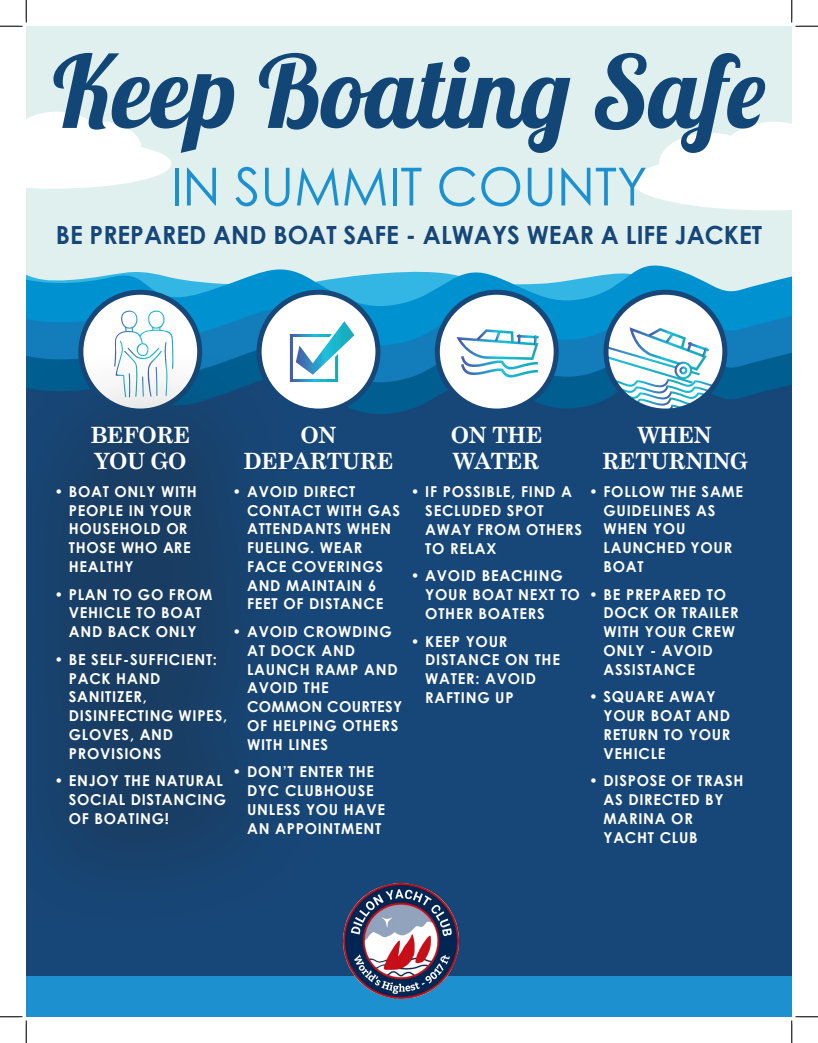
<style>
.page{position:relative;width:818px;height:1043px;background:#fff}
.page>*{position:absolute;margin:0;border:0;box-sizing:border-box;transform-origin:0 0}
.t1{font:100px "Lobster 1.4";color:#114676}
.t2{font:52.5px "Century Gothic";color:#1d90d0}
.t3{font:700 25px "Century Gothic";color:#174778}
.t4{font:700 22.5px/26.2px "Century Schoolbook";letter-spacing:-.03em;color:#fff}
.t5{font:700 15px/18.8px "Century Gothic";letter-spacing:.05em;color:#fff}
</style>
<div class="page">
<div style="left:26px;top:26px;width:765px;height:489px;background:#e0f0ef"></div>
<div style="left:26px;top:430px;width:765px;height:586px;background:#174778"></div>
<svg style="left:26px;top:112px;width:145px;height:77px"></svg>
<svg style="left:632px;top:122px;width:159px;height:88px"></svg>
<svg style="left:26px;top:265px;width:765px;height:31px"></svg>
<svg style="left:26px;top:296px;width:765px;height:37px;background:#068bc9"></svg>
<svg style="left:377px;top:333px;width:414px;height:32px;background:#0e7db9"></svg>
<svg style="left:334px;top:365px;width:457px;height:65px;background:#0e5284"></svg>
<div style="left:26px;top:976px;width:765px;height:40px;background:#1d90d0"></div>
<svg style="left:81px;top:292px;width:119px;height:119px;background:#d1dae4"></svg>
<svg style="left:114px;top:310px;width:60px;height:23px"></svg>
<div style="left:259px;top:292px;width:119px;height:119px;background:#fff;border-radius:50%"></div>
<svg style="left:259px;top:311px;width:4px;height:22px"></svg>
<svg style="left:334px;top:321px;width:20px;height:61px"></svg>
<div style="left:256px;top:290px;width:124px;height:123px;border:5px solid #174778;border-radius:50%"></div>
<div style="left:437px;top:292px;width:119px;height:119px;background:#fff;border-radius:50%"></div>
<svg style="left:459px;top:292px;width:20px;height:2px"></svg>
<svg style="left:514px;top:292px;width:17px;height:1px"></svg>
<svg style="left:456px;top:329px;width:82px;height:49px"></svg>
<div style="left:435px;top:290px;width:123px;height:123px;border:5px solid #174778;border-radius:50%"></div>
<div style="left:606px;top:292px;width:118px;height:119px;background:#fff;border-radius:50%"></div>
<svg style="left:606px;top:327px;width:108px;height:85px"></svg>
<div style="left:603px;top:290px;width:124px;height:123px;border:5px solid #174778;border-radius:50%"></div>
<div style="left:26px;top:333px;width:308px;height:611px;background:#231f20;opacity:.25"></div>
<svg style="left:0;top:0;width:27px;height:27px"></svg>
<svg style="left:0;top:1016px;width:27px;height:26px"></svg>
<svg style="left:791px;top:0;width:27px;height:27px"></svg>
<svg style="left:790px;top:1015px;width:28px;height:27px"></svg>
<img style="left:344px;top:883px;width:114px;height:115px">
<p class="t1" style="left:53px;top:28px;width:713px">Keep Boating Safe</p>
<p class="t2" style="left:171px;top:150px;width:478px">IN SUMMIT COUNTY</p>
<p class="t3" style="left:56px;top:216px;width:707px">BE PREPARED AND BOAT SAFE - ALWAYS WEAR A LIFE JACKET</p>
<p class="t4" style="left:90px;top:420px;width:101px">BEFORE<br>YOU GO</p>
<p class="t5" style="left:69px;top:481px;width:130px;text-indent:-14px">• BOAT ONLY WITH<br>PEOPLE IN YOUR<br>HOUSEHOLD OR<br>THOSE WHO ARE<br>HEALTHY</p>
<p class="t5" style="left:54px;top:584px;width:159px;text-align:center">• PLAN TO GO FROM<br>VEHICLE TO BOAT<br>AND BACK ONLY</p>
<p class="t5" style="left:69px;top:649px;width:160px;text-indent:-14px">• BE SELF-SUFFICIENT:<br>PACK HAND<br>SANITIZER,<br>DISINFECTING WIPES,<br>GLOVES, AND<br>PROVISIONS</p>
<p class="t5" style="left:69px;top:771px;width:159px;text-indent:-14px">• ENJOY THE NATURAL<br>SOCIAL DISTANCING<br>OF BOATING!</p>
<p class="t4" style="left:243px;top:420px;width:152px;text-align:center">ON<br>DEPARTURE</p>
<p class="t5" style="left:247px;top:481px;width:154px;text-indent:-14px">• AVOID DIRECT<br>CONTACT WITH GAS<br>ATTENDANTS WHEN<br>FUELING. WEAR<br>FACE COVERINGS<br>AND MAINTAIN 6<br>FEET OF DISTANCE</p>
<p class="t5" style="left:247px;top:621px;width:157px;text-indent:-14px">• AVOID CROWDING<br>AT DOCK AND<br>LAUNCH RAMP AND<br>AVOID THE<br>COMMON COURTESY<br>OF HELPING OTHERS<br>WITH LINES</p>
<p class="t5" style="left:247px;top:762px;width:139px;text-indent:-14px">• DON’T ENTER THE<br>DYC CLUBHOUSE<br>UNLESS YOU HAVE<br>AN APPOINTMENT</p>
<p class="t4" style="left:451px;top:420px;width:93px">ON THE<br>WATER</p>
<p class="t5" style="left:425px;top:482px;width:158px;text-indent:-14px">• IF POSSIBLE, FIND A<br>SECLUDED SPOT<br>AWAY FROM OTHERS<br>TO RELAX</p>
<p class="t5" style="left:425px;top:566px;width:156px;text-indent:-14px">• AVOID BEACHING<br>YOUR BOAT NEXT TO<br>OTHER BOATERS</p>
<p class="t5" style="left:425px;top:631px;width:136px;text-indent:-14px">• KEEP YOUR<br>DISTANCE ON THE<br>WATER: AVOID<br>RAFTING UP</p>
<p class="t4" style="left:601px;top:420px;width:148px;text-align:center">WHEN<br>RETURNING</p>
<p class="t5" style="left:603px;top:481px;width:141px;text-indent:-14px">• FOLLOW THE SAME<br>GUIDELINES AS<br>WHEN YOU<br>LAUNCHED YOUR<br>BOAT</p>
<p class="t5" style="left:603px;top:584px;width:136px;text-indent:-14px">• BE PREPARED TO<br>DOCK OR TRAILER<br>WITH YOUR CREW<br>ONLY - AVOID<br>ASSISTANCE</p>
<p class="t5" style="left:603px;top:687px;width:128px;text-indent:-14px">• SQUARE AWAY<br>YOUR BOAT AND<br>RETURN TO YOUR<br>VEHICLE</p>
<p class="t5" style="left:603px;top:771px;width:141px;text-indent:-14px">• DISPOSE OF TRASH<br>AS DIRECTED BY<br>MARINA OR<br>YACHT CLUB</p>
</div>
